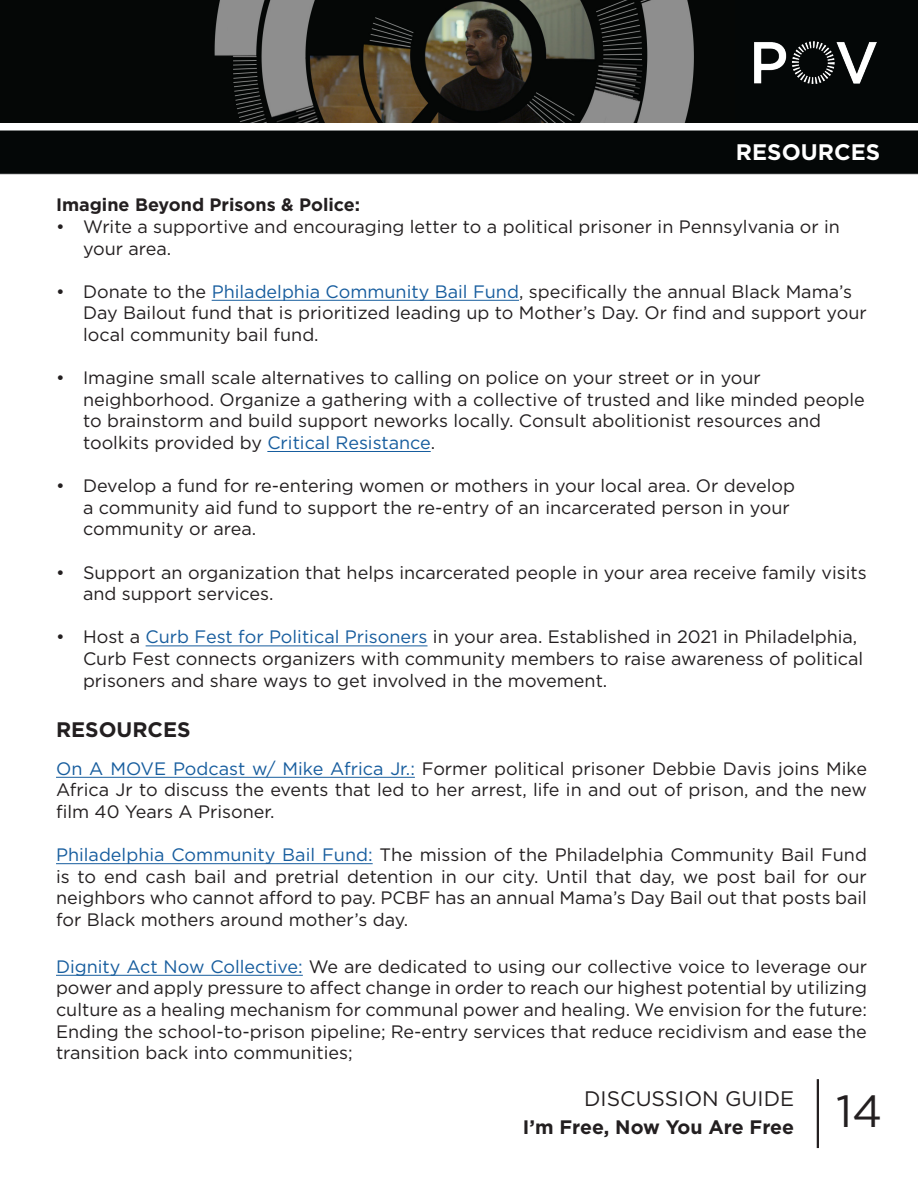
<style>
.page{position:relative;width:918px;height:1188px;background:#fff}
.page>*{position:absolute;margin:0;border:0;box-sizing:border-box;transform-origin:0 0}
.t1{font:45px "Gotham";color:#231f20}
.t2{font:700 22.5px "Gotham";color:#fff}
.t3{font:21px "Gotham";color:#231f20}
.t4{font:700 21px "Gotham";color:#231f20}
.t5{font:700 19.5px "Gotham";color:#231f20}
.t6{font:18px/21.6px "Gotham";color:#231f20}
.t7{font:700 18px "Gotham";color:#231f20}
.s1{color:#175d9e}
</style>
<div class="page">
<img style="left:0;top:122px;width:918px;height:53px">
<hr style="left:817px;top:1079px;width:2px;height:69px;background:#231f20">
<div style="left:734px;top:0;width:184px;height:122px;background:#040707"></div>
<img style="left:755px;top:42px;width:121px;height:42px">
<hr style="left:212px;top:300px;width:307px;height:1px;background:#175d9e">
<hr style="left:267px;top:451px;width:164px;height:1px;background:#175d9e">
<hr style="left:146px;top:646px;width:282px;height:1px;background:#175d9e">
<hr style="left:56px;top:777px;width:359px;height:1px;background:#175d9e">
<hr style="left:56px;top:863px;width:317px;height:1px;background:#175d9e">
<hr style="left:56px;top:975px;width:247px;height:1px;background:#175d9e">
<img style="left:0;top:0;width:734px;height:122px">
<p class="t2" style="left:736px;top:137px;width:146px">RESOURCES</p>
<p class="t7" style="left:56px;top:193px;width:306px">Imagine Beyond Prisons &amp; Police:</p>
<p class="t6" style="left:83px;top:216px;width:758px;text-indent:-27px">• Write a supportive and encouraging letter to a political prisoner in Pennsylvania or in your area.</p>
<p class="t6" style="left:83px;top:280px;width:785px;text-indent:-27px">• Donate to the <span class="s1">Philadelphia Community Bail Fund</span>, specifically the annual Black Mama’s<br>Day Bailout fund that is prioritized leading up to Mother’s Day. Or find and support your local community bail fund.</p>
<p class="t6" style="left:83px;top:367px;width:783px;text-indent:-27px">• Imagine small scale alternatives to calling on police on your street or in your neighborhood. Organize a gathering with a collective of trusted and like minded people to brainstorm and build support neworks locally. Consult abolitionist resources and toolkits provided by <span class="s1">Critical Resistance</span>.</p>
<p class="t6" style="left:83px;top:475px;width:714px;text-indent:-27px">• Develop a fund for re-entering women or mothers in your local area. Or develop a community aid fund to support the re-entry of an incarcerated person in your community or area.</p>
<p class="t6" style="left:83px;top:561px;width:785px;text-indent:-27px">• Support an organization that helps incarcerated people in your area receive family visits and support services.</p>
<p class="t6" style="left:83px;top:626px;width:782px;text-indent:-27px">• Host a <span class="s1">Curb Fest for Political Prisoners</span> in your area. Established in 2021 in Philadelphia,<br>Curb Fest connects organizers with community members to raise awareness of political prisoners and share ways to get involved in the movement.</p>
<p class="t4" style="left:56px;top:716px;width:136px">RESOURCES</p>
<p class="t6" style="left:56px;top:757px;width:813px;text-align:justify"><span class="s1">On A MOVE Podcast w/ Mike Africa Jr.:</span> Former political prisoner Debbie Davis joins Mike Africa Jr to discuss the events that led to her arrest, life in and out of prison, and the new film 40 Years A Prisoner.</p>
<p class="t6" style="left:56px;top:844px;width:812px;text-align:justify"><span class="s1">Philadelphia Community Bail Fund:</span> The mission of the Philadelphia Community Bail Fund is to end cash bail and pretrial detention in our city. Until that day, we post bail for our neighbors who cannot afford to pay. PCBF has an annual Mama’s Day Bail out that posts bail for Black mothers around mother’s day.</p>
<p class="t6" style="left:56px;top:955px;width:813px;text-align:justify"><span class="s1">Dignity Act Now Collective:</span> We are dedicated to using our collective voice to leverage our power and apply pressure to affect change in order to reach our highest potential by utilizing culture as a healing mechanism for communal power and healing. We envision for the future:<br>Ending the school-to-prison pipeline; Re-entry services that reduce recidivism and ease the transition back into communities;</p>
<p class="t3" style="left:584px;top:1085px;width:211px">DISCUSSION GUIDE</p>
<p class="t5" style="left:523px;top:1114px;width:273px">I’m Free, Now You Are Free</p>
<p class="t1" style="left:836px;top:1082px;width:48px">14</p>
</div>
